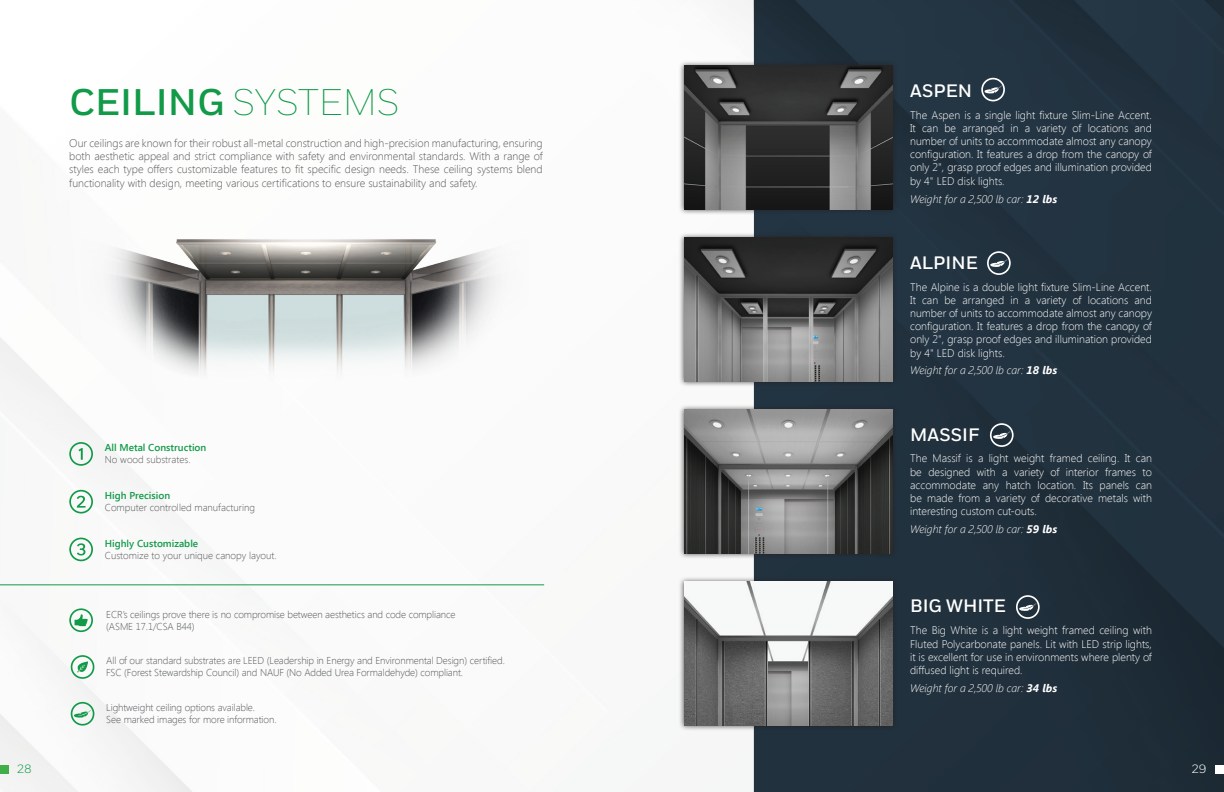
<style>
.page{position:relative;width:1224px;height:792px;background:#fff}
.page>*{position:absolute;margin:0;border:0;box-sizing:border-box;transform-origin:0 0}
.t1{font:500 37px "Fort";color:#119a48}
.t2{font:500 18px "Fort";color:#fff}
.t3{font:300 12px "Fort";color:#119a48}
.t4{font:300 12px "Fort";color:#fff}
.t5{font:300 11px/13.2px "Segoe UI";color:#fff;text-align:justify}
.t6{font:300 11px/13.2px "Segoe UI";color:#57585a;text-align:justify}
.t7{font:italic 300 11px "Segoe UI";color:#fff}
.t8{font:300 10px/12px "Segoe UI";letter-spacing:-.01em;color:#57585a}
.t9{font:600 10px "Segoe UI";color:#119a48}
.s1{font-weight:200}
.s2{font-weight:700}
</style>
<div class="page">
<svg style="left:71px;top:702px;width:23px;height:24px"></svg>
<svg style="left:69px;top:442px;width:24px;height:24px"></svg>
<svg style="left:69px;top:490px;width:24px;height:24px"></svg>
<svg style="left:69px;top:538px;width:24px;height:23px"></svg>
<svg style="left:71px;top:655px;width:23px;height:24px"></svg>
<hr style="left:0;top:584px;width:544px;height:1px;background:#119a48">
<svg style="left:69px;top:608px;width:24px;height:24px"></svg>
<img style="left:61px;top:221px;width:490px;height:197px">
<div style="left:754px;top:0;width:470px;height:792px;background:#21313e"></div>
<div style="left:678px;top:60px;width:220px;height:155px;background:#231f20;opacity:.75"></div>
<img style="left:684px;top:66px;width:208px;height:144px">
<div style="left:678px;top:232px;width:220px;height:155px;background:#231f20;opacity:.75"></div>
<img style="left:684px;top:238px;width:208px;height:144px">
<div style="left:678px;top:404px;width:220px;height:155px;background:#231f20;opacity:.75"></div>
<img style="left:684px;top:410px;width:208px;height:144px">
<div style="left:678px;top:576px;width:220px;height:155px;background:#231f20;opacity:.75"></div>
<img style="left:684px;top:582px;width:208px;height:144px">
<div style="left:1215px;top:765px;width:9px;height:9px;background:#fff"></div>
<svg style="left:981px;top:78px;width:24px;height:23px"></svg>
<svg style="left:987px;top:251px;width:24px;height:24px"></svg>
<svg style="left:990px;top:423px;width:24px;height:24px"></svg>
<svg style="left:1016px;top:595px;width:24px;height:24px"></svg>
<div style="left:0;top:765px;width:9px;height:9px;background:#40ae49"></div>
<h1 class="t1" style="left:69px;top:80px;width:332px">CEILING <span class="s1">SYSTEMS</span></h1>
<p class="t6" style="left:69px;top:136px;width:475px">Our ceilings are known for their robust all-metal construction and high-precision manufacturing, ensuring both aesthetic appeal and strict compliance with safety and environmental standards. With a range of styles each type offers customizable features to fit specific design needs. These ceiling systems blend functionality with design, meeting various certifications to ensure sustainability and safety.</p>
<p class="t9" style="left:105px;top:441px;width:103px">All Metal Construction</p>
<p class="t8" style="left:105px;top:453px;width:87px">No wood substrates.</p>
<p class="t9" style="left:105px;top:489px;width:67px">High Precision</p>
<p class="t8" style="left:105px;top:501px;width:152px">Computer controlled manufacturing</p>
<p class="t9" style="left:105px;top:536px;width:95px">Highly Customizable</p>
<p class="t8" style="left:105px;top:549px;width:173px">Customize to your unique canopy layout.</p>
<p class="t8" style="left:106px;top:608px;width:351px">ECR’s ceilings prove there is no compromise between aesthetics and code compliance (ASME 17.1/CSA B44)</p>
<p class="t8" style="left:106px;top:655px;width:400px">All of our standard substrates are LEED (Leadership in Energy and Environmental Design) certified.<br>FSC (Forest Stewardship Council) and NAUF (No Added Urea Formaldehyde) compliant.</p>
<p class="t8" style="left:106px;top:701px;width:172px">Lightweight ceiling options available.<br>See marked images for more information.</p>
<h2 class="t2" style="left:910px;top:79px;width:64px">ASPEN</h2>
<p class="t5" style="left:910px;top:108px;width:243px">The Aspen is a single light fixture Slim-Line Accent.<br>It can be arranged in a variety of locations and number of units to accommodate almost any canopy configuration. It features a drop from the canopy of only 2", grasp proof edges and illumination provided by 4" LED disk lights.</p>
<p class="t7" style="left:910px;top:189px;width:149px">Weight for a 2,500 lb car: <span class="s2">12 lbs</span></p>
<h2 class="t2" style="left:910px;top:251px;width:69px">ALPINE</h2>
<p class="t5" style="left:910px;top:280px;width:243px">The Alpine is a double light fixture Slim-Line Accent.<br>It can be arranged in a variety of locations and number of units to accommodate almost any canopy configuration. It features a drop from the canopy of only 2", grasp proof edges and illumination provided by 4" LED disk lights.</p>
<p class="t7" style="left:910px;top:360px;width:149px">Weight for a 2,500 lb car: <span class="s2">18 lbs</span></p>
<h2 class="t2" style="left:910px;top:423px;width:71px">MASSIF</h2>
<p class="t5" style="left:910px;top:452px;width:243px">The Massif is a light weight framed ceiling. It can be designed with a variety of interior frames to accommodate any hatch location. Its panels can be made from a variety of decorative metals with interesting custom cut-outs.</p>
<p class="t7" style="left:910px;top:519px;width:149px">Weight for a 2,500 lb car: <span class="s2">59 lbs</span></p>
<h2 class="t2" style="left:910px;top:595px;width:97px">BIG WHITE</h2>
<p class="t5" style="left:910px;top:624px;width:243px">The Big White is a light weight framed ceiling with Fluted Polycarbonate panels. Lit with LED strip lights, it is excellent for use in environments where plenty of diffused light is required.</p>
<p class="t7" style="left:910px;top:678px;width:149px">Weight for a 2,500 lb car: <span class="s2">34 lbs</span></p>
<p class="t3" style="left:17px;top:762px;width:16px">28</p>
<p class="t4" style="left:1192px;top:762px;width:16px">29</p>
</div>
